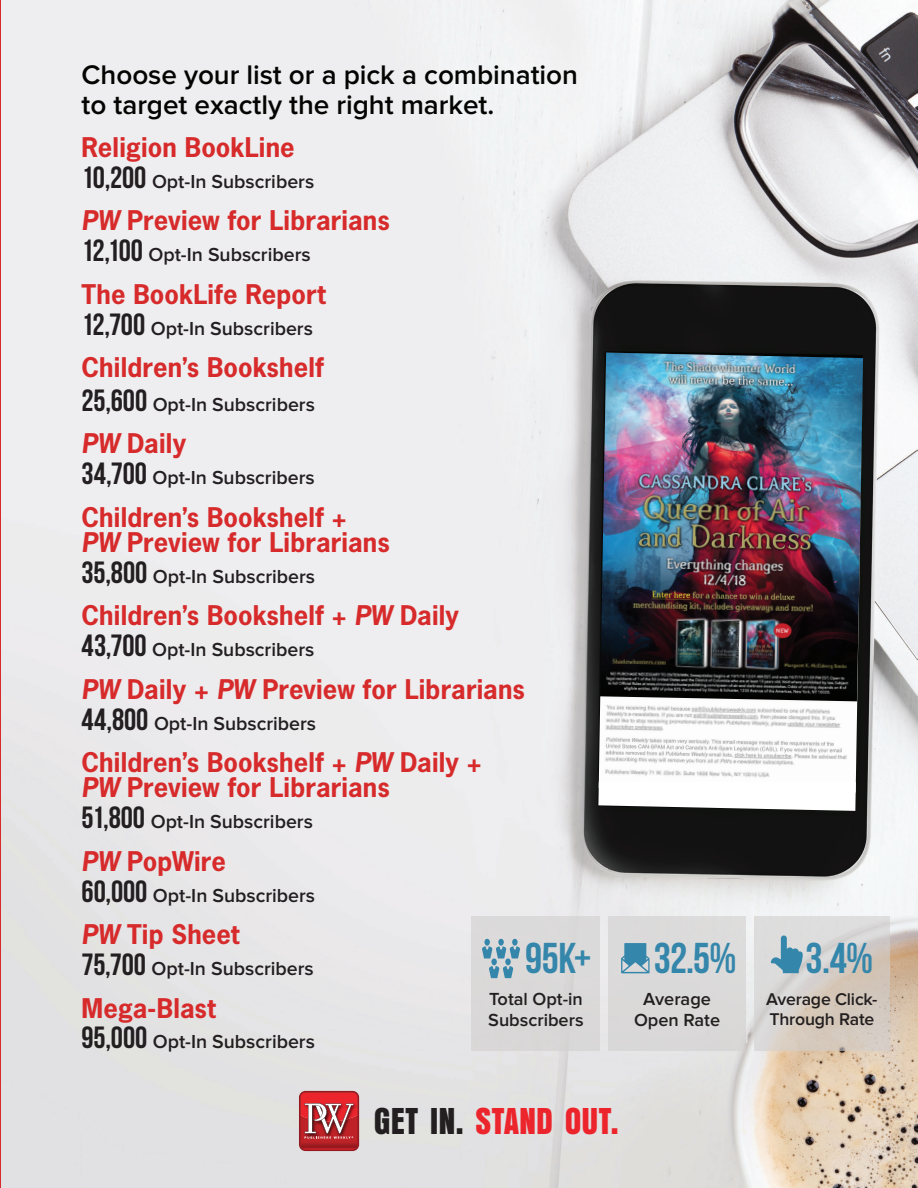
<style>
.page{position:relative;width:918px;height:1188px;background:#fff}
.page>*{position:absolute;margin:0;border:0;box-sizing:border-box;transform-origin:0 0}
.t1{font:43.05px "Bebas Neue";color:#3486ab}
.t2{font:39px "Anzeigen Gro";color:#ec252d}
.t3{font:600 27.9px/30.8px "Proxima Nova";color:#040503}
.t4{font:700 25.5px/25px "News Gothic Std";letter-spacing:.005em;color:#d72a2b}
.t5{font:600 19.5px "Proxima Nova";color:#231f20}
.t6{font:600 18.15px/20.4px "Proxima Nova";color:#231f20}
.t7{font:600 17.55px/20.4px "Proxima Nova";letter-spacing:-.01em;color:#231f20}
.s1{font-family:"Bebas Neue";font-weight:400;font-size:30.75px}
.s2{font-style:italic}
.s3{color:#231f20}
</style>
<div class="page">
<img style="left:2px;top:1px;width:916px;height:1187px">
<svg style="left:299px;top:1091px;width:60px;height:60px;background:#bf4347"></svg>
<img style="left:599px;top:353px;width:264px;height:429px">
<div style="left:598px;top:782px;width:265px;height:29px;background:#fff"></div>
<div style="left:471px;top:916px;width:129px;height:135px;background:#dad9d8"></div>
<div style="left:609px;top:916px;width:137px;height:135px;background:#dbd9d9"></div>
<svg style="left:754px;top:916px;width:136px;height:135px;background:#d6d0ca"></svg>
<div style="left:484px;top:939px;width:6px;height:7px;background:#3486ab;border-radius:50%"></div>
<div style="left:498px;top:939px;width:6px;height:7px;background:#3486ab;border-radius:50%"></div>
<div style="left:491px;top:958px;width:6px;height:7px;background:#3486ab;border-radius:50%"></div>
<svg style="left:489px;top:966px;width:24px;height:12px"></svg>
<div style="left:505px;top:958px;width:6px;height:7px;background:#3486ab;border-radius:50%"></div>
<svg style="left:482px;top:946px;width:38px;height:12px"></svg>
<div style="left:512px;top:939px;width:6px;height:7px;background:#3486ab;border-radius:50%"></div>
<svg style="left:621px;top:943px;width:29px;height:30px"></svg>
<svg style="left:771px;top:935px;width:32px;height:38px"></svg>
<h3 class="t3" style="left:82px;top:60px;width:498px">Choose your list or a pick a combination to target exactly the right market.</h3>
<h3 class="t4" style="left:82px;top:134px;width:215px">Religion BookLine</h3>
<p class="t5" style="left:82px;top:172px;width:234px"><span class="s1">10,200</span> Opt-In Subscribers</p>
<h3 class="t4" style="left:82px;top:208px;width:310px"><span class="s2">PW</span> Preview for Librarians</h3>
<p class="t5" style="left:82px;top:246px;width:231px"><span class="s1">12,100</span> Opt-In Subscribers</p>
<h3 class="t4" style="left:82px;top:281px;width:246px">The BookLife Report</h3>
<p class="t5" style="left:82px;top:319px;width:233px"><span class="s1">12,700</span> Opt-In Subscribers</p>
<h3 class="t4" style="left:82px;top:355px;width:244px">Children’s Bookshelf</h3>
<p class="t5" style="left:82px;top:395px;width:235px"><span class="s1">25,600</span> Opt-In Subscribers</p>
<h3 class="t4" style="left:82px;top:431px;width:106px"><span class="s2">PW</span> Daily</h3>
<p class="t5" style="left:82px;top:469px;width:235px"><span class="s1">34,700</span> Opt-In Subscribers</p>
<h3 class="t4" style="left:82px;top:504px;width:310px">Children’s Bookshelf +<br><span class="s2">PW</span> Preview for Librarians</h3>
<p class="t5" style="left:82px;top:567px;width:235px"><span class="s1">35,800</span> Opt-In Subscribers</p>
<h3 class="t4" style="left:82px;top:603px;width:379px">Children’s Bookshelf + <span class="s2">PW</span> Daily</h3>
<p class="t5" style="left:82px;top:641px;width:234px"><span class="s1">43,700</span> Opt-In Subscribers</p>
<h3 class="t4" style="left:82px;top:676px;width:445px"><span class="s2">PW</span> Daily + <span class="s2">PW</span> Preview for Librarians</h3>
<p class="t5" style="left:82px;top:714px;width:236px"><span class="s1">44,800</span> Opt-In Subscribers</p>
<h3 class="t4" style="left:82px;top:750px;width:402px">Children’s Bookshelf + <span class="s2">PW</span> Daily +<br><span class="s2">PW</span> Preview for Librarians</h3>
<p class="t5" style="left:82px;top:813px;width:233px"><span class="s1">51,800</span> Opt-In Subscribers</p>
<h3 class="t4" style="left:82px;top:848px;width:146px"><span class="s2">PW</span> PopWire</h3>
<p class="t5" style="left:82px;top:886px;width:235px"><span class="s1">60,000</span> Opt-In Subscribers</p>
<h3 class="t4" style="left:82px;top:922px;width:159px"><span class="s2">PW</span> Tip Sheet</h3>
<p class="t5" style="left:82px;top:960px;width:234px"><span class="s1">75,700</span> Opt-In Subscribers</p>
<h3 class="t4" style="left:82px;top:995px;width:136px">Mega-Blast</h3>
<p class="t5" style="left:82px;top:1033px;width:235px"><span class="s1">95,000</span> Opt-In Subscribers</p>
<h1 class="t1" style="left:525px;top:935px;width:67px">95K+</h1>
<p class="t6" style="left:488px;top:990px;width:97px">Total Opt-in<br>Subscribers</p>
<h1 class="t1" style="left:654px;top:935px;width:84px">32.5%</h1>
<p class="t6" style="left:634px;top:990px;width:88px;text-align:center">Average<br>Open Rate</p>
<h2 class="t2" style="left:374px;top:1100px;width:246px"><span class="s3">GET IN.</span> STAND OUT.</h2>
<h1 class="t1" style="left:806px;top:935px;width:69px">3.4%</h1>
<p class="t7" style="left:766px;top:989px;width:113px">Average Click-<br>Through Rate</p>
</div>
